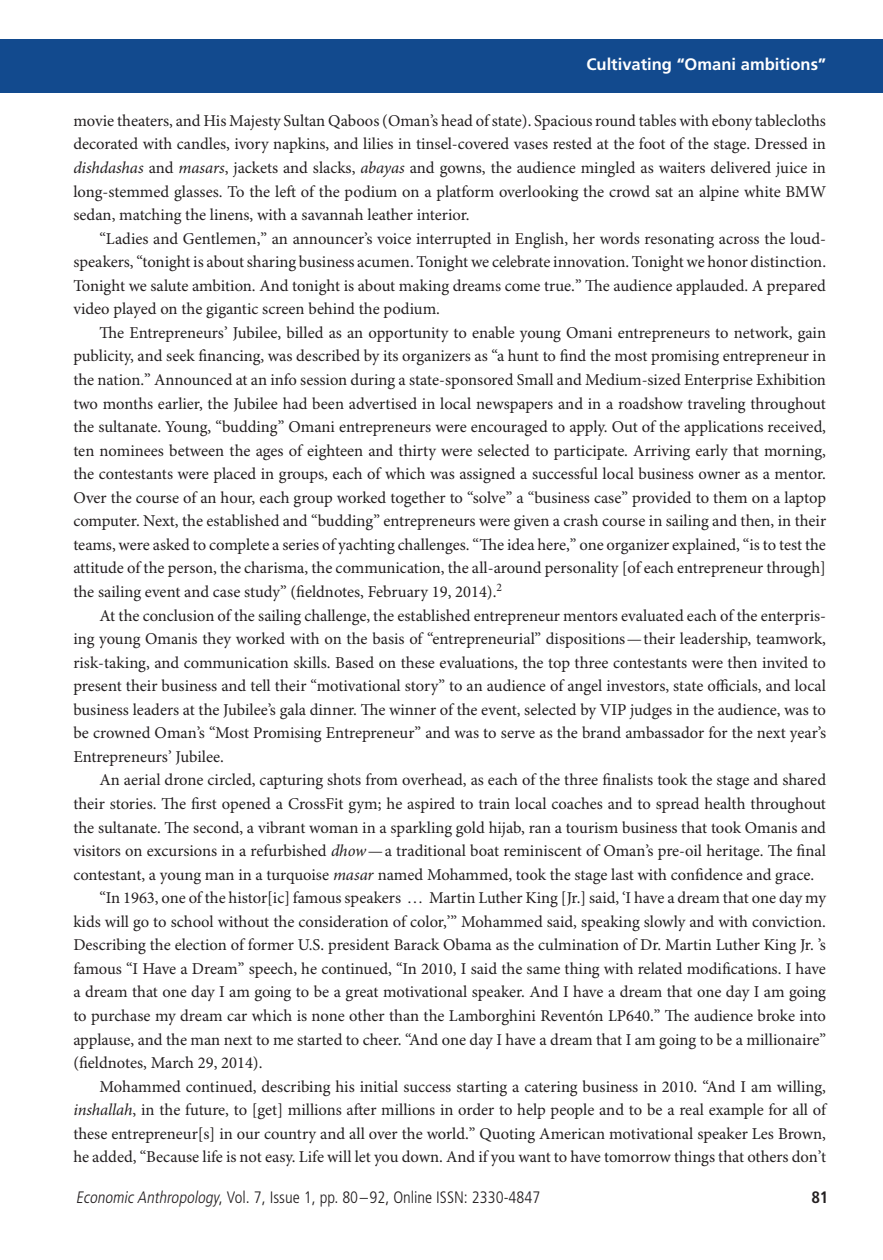
<style>
.page{position:relative;width:883px;height:1260px;background:#fff}
.page>*{position:absolute;margin:0;border:0;box-sizing:border-box;transform-origin:0 0}
.t1{font:16.62px/23.6px "Minion Pro";color:#231f20;text-align:justify}
.t2{font:300 condensed 16.62px "Frutiger LT Std";color:#231f20}
.t3{font:700 16.62px "Frutiger LT Std";color:#fff}
.t4{font:700 condensed 16.62px "Frutiger LT Std";color:#231f20}
.s1{font-style:italic}
.s2{font-family:"STIX Math"}
</style>
<div class="page">
<div style="left:0;top:40px;width:883px;height:53px;background:#124a8e"></div>
<p class="t3" style="left:586px;top:57px;width:241px">Cultivating “Omani ambitions”</p>
<p class="t1" style="left:73px;top:110px;width:754px">movie theaters, and His Majesty Sultan Qaboos (Oman’s head of state). Spacious round tables with ebony tablecloths decorated with candles, ivory napkins, and lilies in tinsel-covered vases rested at the foot of the stage. Dressed in <span class="s1">dishdashas</span> and <span class="s1">masars</span>, jackets and slacks, <span class="s1">abayas</span> and gowns, the audience mingled as waiters delivered juice in long-stemmed glasses. To the left of the podium on a platform overlooking the crowd sat an alpine white BMW sedan, matching the linens, with a savannah leather interior.</p>
<p class="t1" style="left:73px;top:228px;width:754px;text-indent:26px">“Ladies and Gentlemen,” an announcer’s voice interrupted in English, her words resonating across the loud&shy;speakers, “tonight is about sharing business acumen. Tonight we celebrate innovation. Tonight we honor distinction.<br>Tonight we salute ambition. And tonight is about making dreams come true.” The audience applauded. A prepared video played on the gigantic screen behind the podium.</p>
<p class="t1" style="left:73px;top:322px;width:754px;text-indent:26px">The Entrepreneurs’ Jubilee, billed as an opportunity to enable young Omani entrepreneurs to network, gain publicity, and seek financing, was described by its organizers as “a hunt to find the most promising entrepreneur in the nation.” Announced at an info session during a state-sponsored Small and Medium-sized Enterprise Exhibition two months earlier, the Jubilee had been advertised in local newspapers and in a roadshow traveling throughout the sultanate. Young, “budding” Omani entrepreneurs were encouraged to apply. Out of the applications received, ten nominees between the ages of eighteen and thirty were selected to participate. Arriving early that morning, the contestants were placed in groups, each of which was assigned a successful local business owner as a mentor.<br>Over the course of an hour, each group worked together to “solve” a “business case” provided to them on a laptop computer. Next, the established and “budding” entrepreneurs were given a crash course in sailing and then, in their teams, were asked to complete a series of yachting challenges. “The idea here,” one organizer explained, “is to test the attitude of the person, the charisma, the communication, the all-around personality [of each entrepreneur through] the sailing event and case study” (fieldnotes, February 19, 2014).<sup>2</sup></p>
<p class="t1" style="left:73px;top:605px;width:754px;text-indent:26px">At the conclusion of the sailing challenge, the established entrepreneur mentors evaluated each of the enterpris&shy;ing young Omanis they worked with on the basis of “entrepreneurial” dispositions—their leadership, teamwork, risk-taking, and communication skills. Based on these evaluations, the top three contestants were then invited to present their business and tell their “motivational story” to an audience of angel investors, state officials, and local business leaders at the Jubilee’s gala dinner. The winner of the event, selected by VIP judges in the audience, was to be crowned Oman’s “Most Promising Entrepreneur” and was to serve as the brand ambassador for the next year’s Entrepreneurs’ Jubilee.</p>
<p class="t1" style="left:100px;top:770px;width:728px">An aerial drone circled, capturing shots from overhead, as each of the three finalists took the stage and shared</p>
<p class="t1" style="left:73px;top:793px;width:754px">their stories. The first opened a CrossFit gym; he aspired to train local coaches and to spread health throughout</p>
<p class="t1" style="left:73px;top:817px;width:754px">the sultanate. The second, a vibrant woman in a sparkling gold hijab, ran a tourism business that took Omanis and</p>
<p class="t1" style="left:73px;top:840px;width:754px">visitors on excursions in a refurbished <span class="s1">dhow</span>—a traditional boat reminiscent of Oman’s pre-oil heritage. The final</p>
<p class="t1" style="left:73px;top:864px;width:742px">contestant, a young man in a turquoise <span class="s1">masar</span> named Mohammed, took the stage last with confidence and grace.</p>
<p class="t1" style="left:100px;top:888px;width:728px">“In 1963, one of the histor[ic] famous speakers <span class="s2">…</span> Martin Luther King [Jr.] said, ‘I have a dream that one day my</p>
<p class="t1" style="left:73px;top:911px;width:754px">kids will go to school without the consideration of color,’” Mohammed said, speaking slowly and with conviction.</p>
<p class="t1" style="left:73px;top:935px;width:754px">Describing the election of former U.S. president Barack Obama as the culmination of Dr. Martin Luther King Jr. ’s</p>
<p class="t1" style="left:73px;top:958px;width:754px">famous “I Have a Dream” speech, he continued, “In 2010, I said the same thing with related modifications. I have</p>
<p class="t1" style="left:73px;top:982px;width:754px">a dream that one day I am going to be a great motivational speaker. And I have a dream that one day I am going</p>
<p class="t1" style="left:73px;top:1005px;width:754px">to purchase my dream car which is none other than the Lamborghini Reventón LP640.” The audience broke into</p>
<p class="t1" style="left:73px;top:1029px;width:754px">applause, and the man next to me started to cheer. “And one day I have a dream that I am going to be a millionaire”</p>
<p class="t1" style="left:73px;top:1052px;width:191px">(fieldnotes, March 29, 2014).</p>
<p class="t1" style="left:100px;top:1076px;width:728px">Mohammed continued, describing his initial success starting a catering business in 2010. “And I am willing,</p>
<p class="t1" style="left:73px;top:1100px;width:754px"><span class="s1">inshallah</span>, in the future, to [get] millions after millions in order to help people and to be a real example for all of</p>
<p class="t1" style="left:73px;top:1123px;width:754px">these entrepreneur[s] in our country and all over the world.” Quoting American motivational speaker Les Brown,</p>
<p class="t1" style="left:73px;top:1147px;width:754px">he added, “Because life is not easy. Life will let you down. And if you want to have tomorrow things that others don’t</p>
<p class="t2" style="left:76px;top:1190px;width:466px"><span class="s1">EconomicAnthropology</span>, Vol. 7, Issue 1, pp. 80–92, Online ISSN: 2330-4847</p>
<p class="t4" style="left:811px;top:1190px;width:19px">81</p>
</div>
